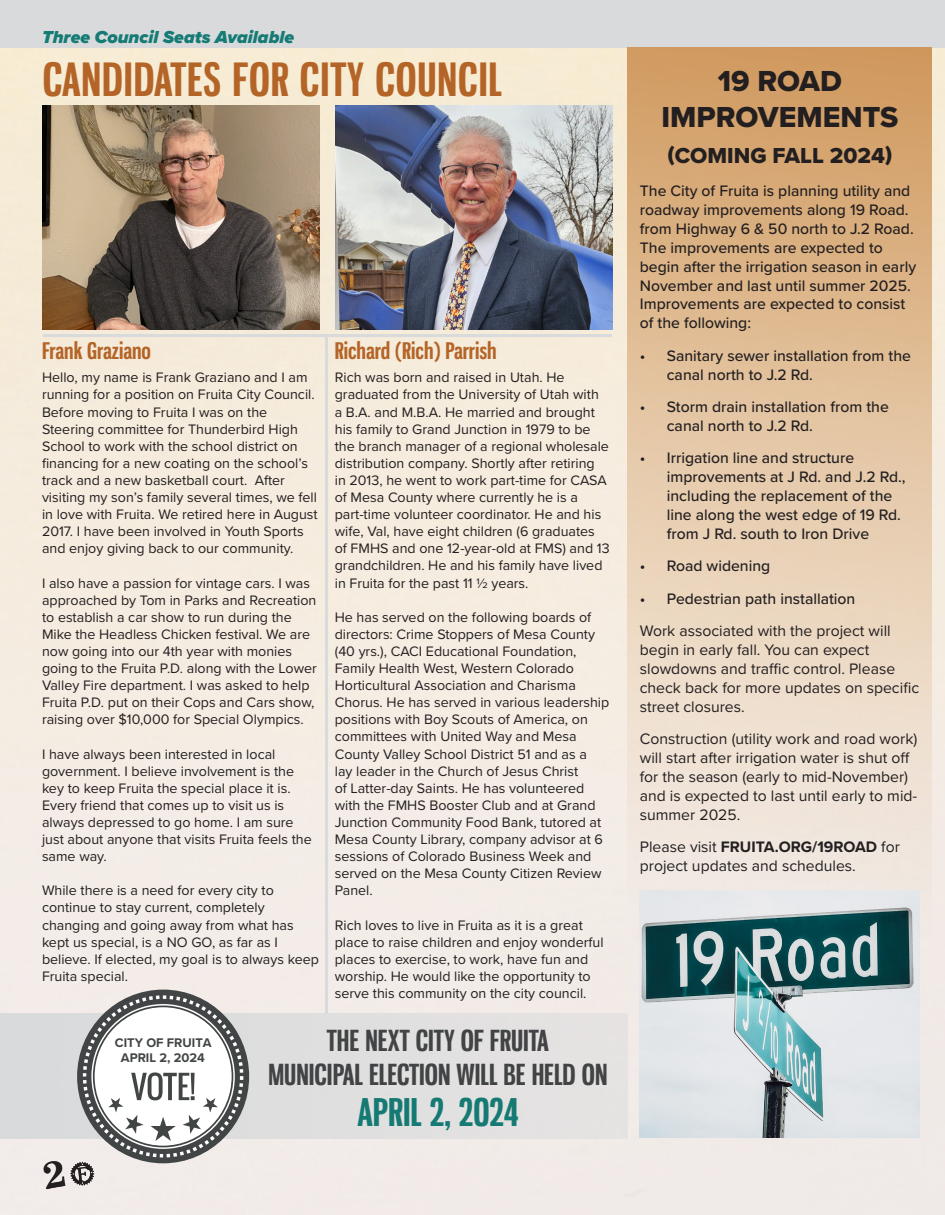
<style>
.page{position:relative;width:945px;height:1215px;background:#fff}
.page>*{position:absolute;margin:0;border:0;box-sizing:border-box;transform-origin:0 0}
.t1{font:700 45px "Gnuolane Rg";letter-spacing:.02em;color:#b46427}
.t2{font:700 37.5px "Gnuolane Rg";color:#167a74}
.t3{font:30px/36px "Proxima Nova Extrabld";color:#231f20;text-align:center}
.t4{font:700 28.5px/33.8px "Gnuolane Rg";color:#414344;text-align:center}
.t5{font:700 22.5px "Gnuolane Rg";color:#b46427}
.t6{font:22.5px "Proxima Nova Extrabld";color:#231f20}
.t7{font:italic 900 18px "Proxima Nova";color:#157b74}
.t8{font:500 15.75px/18.9px "Proxima Nova";color:#231f20}
.t9{font:15.75px/18.9px "Proxima Nova";color:#231f20}
.t10{font:14.25px/17.1px "Proxima Nova";color:#231f20}
.t11{font:700 13.05px/15.6px "Proxima Nova";color:#424545;text-align:center}
.s1{font-weight:700}
</style>
<div class="page">
<img style="left:0;top:47px;width:945px;height:1168px">
<div style="left:0;top:0;width:945px;height:47px;background:#d8dadc"></div>
<svg style="left:628px;top:47px;width:304px;height:1168px;background:#e5caad"></svg>
<hr style="left:43px;top:334px;width:569px;height:3px;background:#d8dadc">
<hr style="left:325px;top:336px;width:3px;height:678px;background:#d8dadc">
<img style="left:43px;top:106px;width:277px;height:224px">
<img style="left:336px;top:106px;width:277px;height:224px">
<div style="left:0;top:1014px;width:628px;height:125px;background:#e1e0e0"></div>
<img style="left:640px;top:890px;width:280px;height:247px">
<svg style="left:42px;top:990px;width:207px;height:199px"></svg>
<h4 class="t7" style="left:42px;top:24px;width:254px">Three Council Seats Available</h4>
<p class="t1" style="left:43px;top:52px;width:461px">CANDIDATES FOR CITY COUNCIL</p>
<h2 class="t3" style="left:661px;top:63px;width:238px">19 ROAD<br>IMPROVEMENTS</h2>
<h2 class="t6" style="left:667px;top:139px;width:226px">(COMING FALL 2024)</h2>
<p class="t8" style="left:640px;top:181px;width:278px">The City of Fruita is planning utility and roadway improvements along 19 Road. from Highway 6 &amp; 50 north to J.2 Road.<br>The improvements are expected to begin after the irrigation season in early November and last until summer 2025.<br>Improvements are expected to consist of the following:</p>
<h3 class="t5" style="left:42px;top:337px;width:111px">Frank Graziano</h3>
<p class="t10" style="left:42px;top:368px;width:277px">Hello, my name is Frank Graziano and I am running for a position on Fruita City Council.<br>Before moving to Fruita I was on the Steering committee for Thunderbird High School to work with the school district on fnancing for a new coating on the school’s track and a new basketball court. After visiting my son’s family several times, we fell in love with Fruita. We retired here in August 2017. I have been involved in Youth Sports and enjoy giving back to our community.</p>
<p class="t10" style="left:42px;top:574px;width:276px">I also have a passion for vintage cars. I was approached by Tom in Parks and Recreation to establish a car show to run during the Mike the Headless Chicken festival. We are now going into our 4th year with monies going to the Fruita P.D. along with the Lower Valley Fire department. I was asked to help Fruita P.D. put on their Cops and Cars show, raising over $10,000 for Special Olympics.</p>
<p class="t10" style="left:42px;top:745px;width:271px">I have always been interested in local government. I believe involvement is the key to keep Fruita the special place it is.<br>Every friend that comes up to visit us is always depressed to go home. I am sure just about anyone that visits Fruita feels the same way.</p>
<p class="t10" style="left:42px;top:881px;width:278px">While there is a need for every city to continue to stay current, completely changing and going away from what has kept us special, is a NO GO, as far as I believe. If elected, my goal is to always keep Fruita special.</p>
<h3 class="t5" style="left:335px;top:337px;width:164px">Richard (Rich) Parrish</h3>
<p class="t10" style="left:335px;top:368px;width:276px">Rich was born and raised in Utah. He graduated from the University of Utah with a B.A. and M.B.A. He married and brought his family to Grand Junction in 1979 to be the branch manager of a regional wholesale distribution company. Shortly after retiring<br>in 2013, he went to work part-time for CASA of Mesa County where currently he is a part-time volunteer coordinator. He and his wife, Val, have eight children (6 graduates of FMHS and one 12-year-old at FMS) and 13 grandchildren. He and his family have lived in Fruita for the past 11 ½ years.</p>
<p class="t10" style="left:335px;top:608px;width:276px">He has served on the following boards of directors: Crime Stoppers of Mesa County (40 yrs.), CACI Educational Foundation, Family Health West, Western Colorado Horticultural Association and Charisma Chorus. He has served in various leadership positions with Boy Scouts of America, on committees with United Way and Mesa County Valley School District 51 and as a<br>lay leader in the Church of Jesus Christ<br>of Latter-day Saints. He has volunteered with the FMHS Booster Club and at Grand Junction Community Food Bank, tutored at Mesa County Library, company advisor at 6 sessions of Colorado Business Week and served on the Mesa County Citizen Review Panel.</p>
<p class="t10" style="left:335px;top:916px;width:270px">Rich loves to live in Fruita as it is a great place to raise children and enjoy wonderful places to exercise, to work, have fun and worship. He would like the opportunity to serve this community on the city council.</p>
<p class="t8" style="left:667px;top:345px;width:246px;text-indent:-27px">• Sanitary sewer installation from the canal north to J.2 Rd.</p>
<p class="t8" style="left:667px;top:397px;width:224px;text-indent:-27px">• Storm drain installation from the canal north to J.2 Rd.</p>
<p class="t8" style="left:667px;top:448px;width:240px;text-indent:-27px">• Irrigation line and structure improvements at J Rd. and J.2 Rd., including the replacement of the line along the west edge of 19 Rd. from J Rd. south to Iron Drive</p>
<p class="t8" style="left:640px;top:556px;width:132px">• Road widening</p>
<p class="t8" style="left:640px;top:588px;width:217px">• Pedestrian path installation</p>
<p class="t9" style="left:640px;top:621px;width:281px">Work associated with the project will begin in early fall. You can expect slowdowns and trafc control. Please check back for more updates on specifc street closures.</p>
<p class="t9" style="left:640px;top:729px;width:279px">Construction (utility work and road work) will start after irrigation water is shut of for the season (early to mid-November) and is expected to last until early to mid&shy;summer 2025.</p>
<p class="t9" style="left:640px;top:837px;width:262px">Please visit <span class="s1">FRUITA.ORG/19ROAD</span> for project updates and schedules.</p>
<p class="t11" style="left:115px;top:1034px;width:98px">CITY OF FRUITA<br>APRIL 2, 2024</p>
<p class="t4" style="left:268px;top:1024px;width:340px">THE NEXT CITY OF FRUITA<br>MUNICIPAL ELECTION WILL BE HELD ON</p>
<p class="t2" style="left:358px;top:1090px;width:162px">APRIL 2, 2024</p>
</div>
